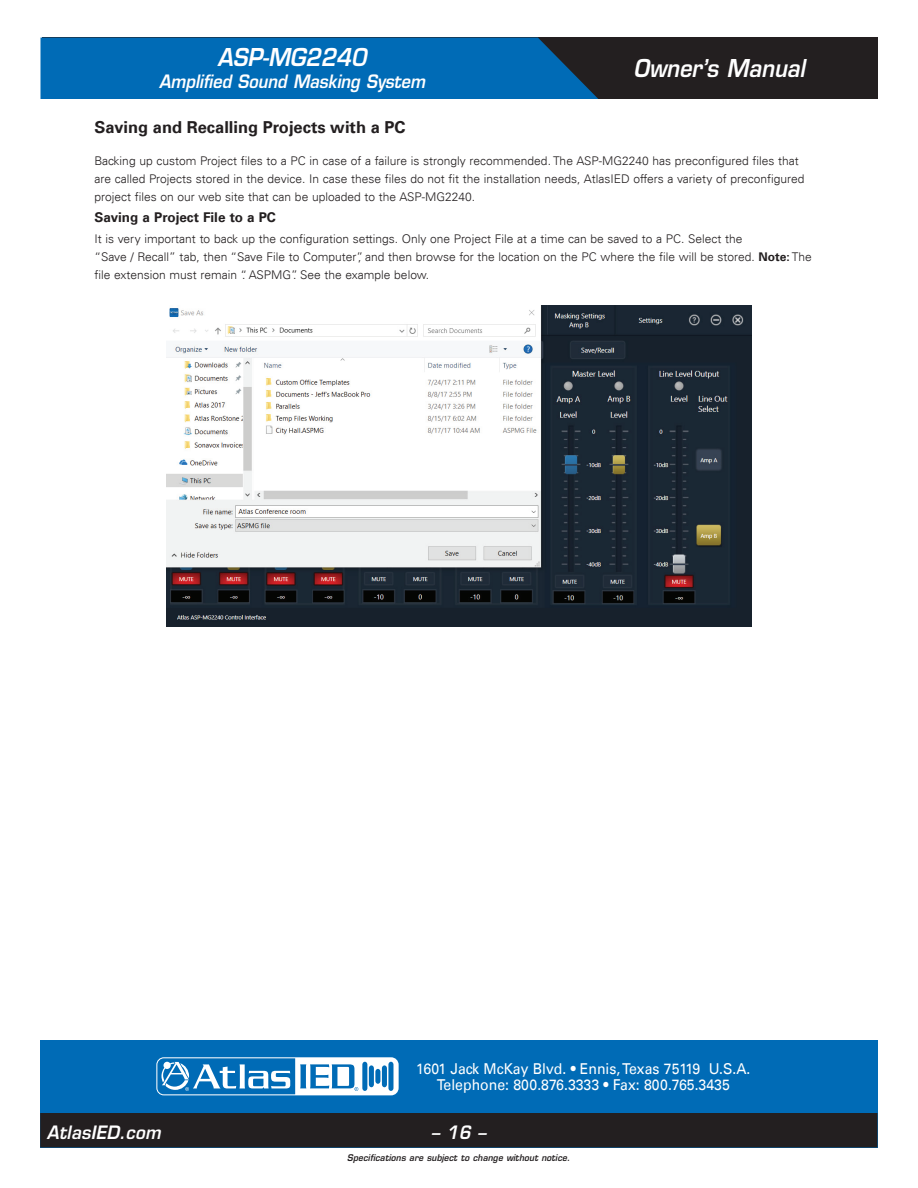
<style>
.page{position:relative;width:918px;height:1188px;background:#fff}
.page>*{position:absolute;margin:0;border:0;box-sizing:border-box;transform-origin:0 0}
.t1{font:italic 600 24px "Eurostile LT Std";color:#fff;scale:.9 1}
.t2{font:italic 600 18px "Eurostile LT Std";color:#fff;scale:.9 1}
.t3{font:italic 600 18px "Eurostile LT Std";color:#fff;scale:.94 1}
.t4{font:700 16.5px "Univers LT";color:#231f20}
.t5{font:15px/16.5px "Univers LT";color:#fff;text-align:center;scale:.94 1}
.t6{font:700 13.5px "Univers LT";color:#231f20}
.t7{font:300 12px/18px "Univers LT";color:#231f20}
.t8{font:italic 600 9px "Eurostile LT Std";letter-spacing:.015em;color:#231f20;scale:.94 1}
.s1{font-weight:700}
</style>
<div class="page">
<div style="left:40px;top:1040px;width:838px;height:108px;background:#006bb6"></div>
<div style="left:40px;top:1113px;width:837px;height:35px;background:#231f20"></div>
<div style="left:42px;top:38px;width:835px;height:61px;background:#231f20"></div>
<div style="left:40px;top:38px;width:558px;height:61px;background:#006bb6"></div>
<svg style="left:156px;top:1057px;width:243px;height:38px"></svg>
<img style="left:166px;top:305px;width:586px;height:321px">
<h1 class="t1" style="left:218px;top:43px;width:167px">ASP-MG2240</h1>
<h2 class="t2" style="left:159px;top:70px;width:297px">Amplified Sound Masking System</h2>
<h1 class="t1" style="left:634px;top:53px;width:192px">Owner’s Manual</h1>
<h3 class="t4" style="left:94px;top:118px;width:313px">Saving and Recalling Projects with a PC</h3>
<p class="t7" style="left:94px;top:152px;width:712px">Backing up custom Project files to a PC in case of a failure is strongly recommended. The ASP-MG2240 has preconfigured files that are called Projects stored in the device. In case these files do not fit the installation needs, AtlasIED offers a variety of preconfigured project files on our web site that can be uploaded to the ASP-MG2240.</p>
<p class="t6" style="left:94px;top:209px;width:183px">Saving a Project File to a PC</p>
<p class="t7" style="left:94px;top:230px;width:719px">It is very important to back up the configuration settings. Only one Project File at a time can be saved to a PC. Select the<br>“Save / Recall” tab, then “Save File to Computer”, and then browse for the location on the PC where the file will be stored. <span class="s1">Note:</span> The file extension must remain “. ASPMG”. See the example below.</p>
<p class="t5" style="left:416px;top:1060px;width:357px">1601 Jack McKay Blvd. • Ennis, Texas 75119 U.S.A.<br>Telephone: 800.876.3333 • Fax: 800.765.3435</p>
<h2 class="t3" style="left:47px;top:1121px;width:122px">AtlasIED.com</h2>
<h2 class="t3" style="left:431px;top:1121px;width:60px">– 16 –</h2>
<p class="t8" style="left:347px;top:1152px;width:239px">Specifications are subject to change without notice.</p>
</div>
